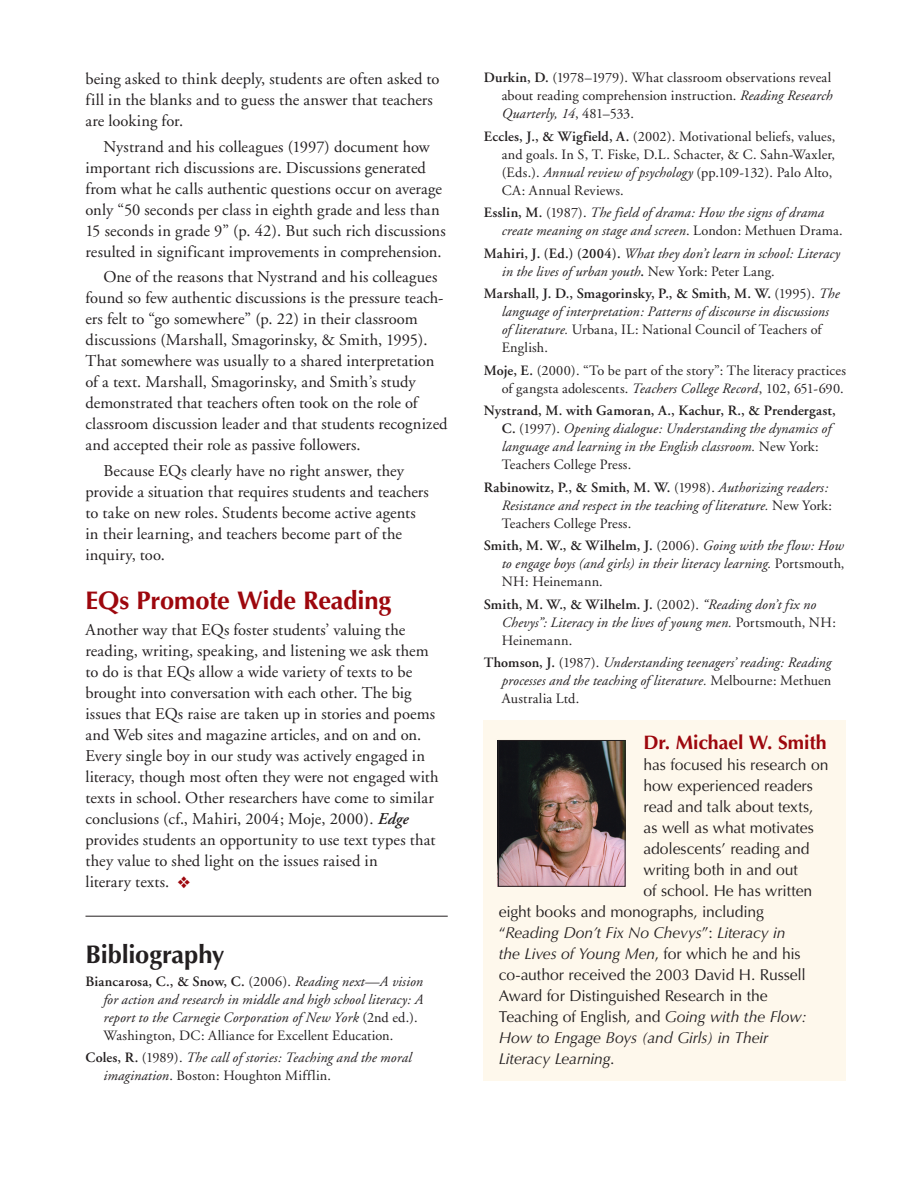
<style>
.page{position:relative;width:918px;height:1188px;background:#fff}
.page>*{position:absolute;margin:0;border:0;box-sizing:border-box;transform-origin:0 0}
.t1{font:700 25.5px "Optima";letter-spacing:-.005em;color:#9d070d}
.t2{font:700 25.5px "Optima";letter-spacing:-.01em;color:#231f20}
.t3{font:700 19.5px "Optima";letter-spacing:-.005em;color:#9d070d}
.t4{font:16.5px/21px "Adobe Garamond";letter-spacing:.005em;color:#231f20}
.t5{font:15.75px "Optima";letter-spacing:-.01em;color:#231f20}
.t6{font:italic 15.75px "Optima";letter-spacing:-.01em;color:#231f20}
.t7{font:italic 14.25px/18px "Adobe Garamond";letter-spacing:.01em;color:#231f20}
.t8{font:14.25px/18px "Adobe Garamond";letter-spacing:.01em;color:#231f20;text-align:justify}
.s1{font-weight:600;font-style:italic}
.s2{color:#9d070d}
.s3{font-weight:600;font-style:normal}
.s4{font-style:normal}
.s5{font-weight:600}
.s6{font-style:italic}
</style>
<div class="page">
<hr style="left:86px;top:916px;width:362px;height:1px;background:#231f20">
<div style="left:484px;top:721px;width:362px;height:360px;background:#fef8ec"></div>
<img style="left:500px;top:742px;width:124px;height:143px">
<div style="left:498px;top:740px;width:128px;height:147px;border:1px solid #231f20"></div>
<p class="t4" style="left:86px;top:69px;width:356px">being asked to think deeply, students are often asked to fill in the blanks and to guess the answer that teachers are looking for.</p>
<p class="t4" style="left:86px;top:136px;width:362px;text-indent:18px">Nystrand and his colleagues (1997) document how important rich discussions are. Discussions generated from what he calls authentic questions occur on average only “50 seconds per class in eighth grade and less than 15 seconds in grade 9” (p. 42). But such rich discussions resulted in significant improvements in comprehension.</p>
<p class="t4" style="left:86px;top:267px;width:364px;text-indent:18px">One of the reasons that Nystrand and his colleagues found so few authentic discussions is the pressure teach&shy;ers felt to “go somewhere” (p. 22) in their classroom discussions (Marshall, Smagorinsky, &amp; Smith, 1995).<br>That somewhere was usually to a shared interpretation of a text. Marshall, Smagorinsky, and Smith’s study demonstrated that teachers often took on the role of classroom discussion leader and that students recognized and accepted their role as passive followers.</p>
<p class="t4" style="left:86px;top:460px;width:345px;text-indent:18px">Because EQs clearly have no right answer, they provide a situation that requires students and teachers to take on new roles. Students become active agents in their learning, and teachers become part of the inquiry, too.</p>
<h1 class="t1" style="left:86px;top:586px;width:307px">EQs Promote Wide Reading</h1>
<p class="t4" style="left:86px;top:619px;width:355px">Another way that EQs foster students’ valuing the reading, writing, speaking, and listening we ask them to do is that EQs allow a wide variety of texts to be brought into conversation with each other. The big issues that EQs raise are taken up in stories and poems and Web sites and magazine articles, and on and on.<br>Every single boy in our study was actively engaged in literacy, though most often they were not engaged with texts in school. Other researchers have come to similar conclusions (cf., Mahiri, 2004; Moje, 2000). <span class="s1">Edge </span>provides students an opportunity to use text types that they value to shed light on the issues raised in<br>literary texts. <span class="s2">❖</span></p>
<h1 class="t2" style="left:86px;top:940px;width:141px">Bibliography</h1>
<p class="t7" style="left:104px;top:973px;width:321px;text-indent:-18px"><span class="s3">Biancarosa, C., &amp; Snow, C.</span> <span class="s4">(2006).</span> Reading next—A vision for action and research in middle and high school literacy: A report to the Carnegie Corporation of New York <span class="s4">(2nd ed.).<br>Washington, DC: Alliance for Excellent Education.</span></p>
<p class="t7" style="left:104px;top:1049px;width:310px;text-indent:-18px"><span class="s3">Coles, R.</span> <span class="s4">(1989).</span> The call of stories: Teaching and the moral imagination<span class="s4">. Boston: Houghton Mifflin.</span></p>
<p class="t8" style="left:502px;top:69px;width:332px;text-indent:-18px"><span class="s5">Durkin, D.</span> (1978–1979). What classroom observations reveal about reading comprehension instruction. <span class="s6">Reading Research Quarterly, 14</span>, 481–533.</p>
<p class="t8" style="left:502px;top:128px;width:335px;text-align:left;text-indent:-18px"><span class="s5">Eccles, J., &amp; Wigfield, A.</span> (2002). Motivational beliefs, values, and goals. In S, T. Fiske, D.L. Schacter, &amp; C. Sahn-Waxler, (Eds.). <span class="s6">Annual review of psychology</span> (pp.109-132). Palo Alto, CA: Annual Reviews.</p>
<p class="t7" style="left:502px;top:204px;width:343px;text-indent:-18px"><span class="s3">Esslin, M.</span> <span class="s4">(1987).</span> The field of drama: How the signs of drama create meaning on stage and screen<span class="s4">. London: Methuen Drama.</span></p>
<p class="t7" style="left:502px;top:245px;width:340px;text-indent:-18px"><span class="s3">Mahiri, J. (Ed.) (2004).</span> What they don’t learn in school: Literacy in the lives of urban youth<span class="s3">.</span> <span class="s4">New York: Peter Lang.</span></p>
<p class="t7" style="left:502px;top:285px;width:339px;text-indent:-18px"><span class="s3">Marshall, J. D., Smagorinsky, P., &amp; Smith, M. W.</span> <span class="s4">(1995).</span> The language of interpretation: Patterns of discourse in discussions of literature. <span class="s4">Urbana, IL: National Council of Teachers of English.</span></p>
<p class="t8" style="left:484px;top:362px;width:364px;text-align:right"><span class="s5">Moje, E.</span> (2000). “To be part of the story”: The literacy practices of gangsta adolescents. <span class="s6">Teachers College Record</span>, 102, 651-690.</p>
<p class="t7" style="left:502px;top:402px;width:336px;text-indent:-18px"><span class="s3">Nystrand, M. with Gamoran, A., Kachur, R., &amp; Prendergast, C.</span> <span class="s4">(1997).</span> Opening dialogue: Understanding the dynamics of language and learning in the English classroom. <span class="s4">New York:<br>Teachers College Press.</span></p>
<p class="t7" style="left:502px;top:479px;width:332px;text-indent:-18px"><span class="s3">Rabinowitz, P., &amp; Smith, M. W.</span> <span class="s4">(1998).</span> Authorizing readers:<br>Resistance and respect in the teaching of literature. <span class="s4">New York:<br>Teachers College Press.</span></p>
<p class="t7" style="left:502px;top:537px;width:344px;text-align:justify;text-indent:-18px"><span class="s3">Smith, M. W., &amp; Wilhelm, J.</span> <span class="s4">(2006).</span> Going with the flow: How to engage boys (and girls) in their literacy learning. <span class="s4">Portsmouth, NH: Heinemann.</span></p>
<p class="t7" style="left:502px;top:596px;width:336px;text-indent:-18px"><span class="s3">Smith, M. W., &amp; Wilhelm. J.</span> <span class="s4">(2002).</span> “Reading don’t fix no<br>Chevys”: Literacy in the lives of young men. <span class="s4">Portsmouth, NH:<br>Heinemann.</span></p>
<p class="t7" style="left:502px;top:654px;width:331px;text-align:justify;text-indent:-18px"><span class="s3">Thomson, J.</span> <span class="s4">(1987).</span> Understanding teenagers’ reading: Reading processes and the teaching of literature. <span class="s4">Melbourne: Methuen Australia Ltd.</span></p>
<p class="t3" style="left:644px;top:731px;width:185px">Dr. Michael W. Smith</p>
<p class="t5" style="left:644px;top:756px;width:186px">has focused his research on</p>
<p class="t5" style="left:644px;top:777px;width:171px">how experienced readers</p>
<p class="t5" style="left:644px;top:798px;width:171px">read and talk about texts,</p>
<p class="t5" style="left:644px;top:819px;width:172px">as well as what motivates</p>
<p class="t5" style="left:644px;top:840px;width:168px">adolescents’ reading and</p>
<p class="t5" style="left:644px;top:861px;width:156px">writing both in and out</p>
<p class="t5" style="left:644px;top:882px;width:170px">of school. He has written</p>
<p class="t5" style="left:499px;top:903px;width:267px">eight books and monographs, including</p>
<p class="t6" style="left:499px;top:924px;width:288px"><span class="s4">“</span>Reading Don’t Fix No Chevys<span class="s4">”:</span> Literacy in</p>
<p class="t6" style="left:499px;top:945px;width:304px">the Lives of Young Men<span class="s4">, for which he and his</span></p>
<p class="t5" style="left:499px;top:966px;width:309px">co-author received the 2003 David H. Russell</p>
<p class="t5" style="left:499px;top:987px;width:270px">Award for Distinguished Research in the</p>
<p class="t5" style="left:499px;top:1008px;width:309px">Teaching of English, and <span class="s6">Going with the Flow:</span></p>
<p class="t6" style="left:499px;top:1029px;width:271px">How to Engage Boys (and Girls) in Their</p>
<p class="t6" style="left:499px;top:1050px;width:117px">Literacy Learning<span class="s4">.</span></p>
</div>
